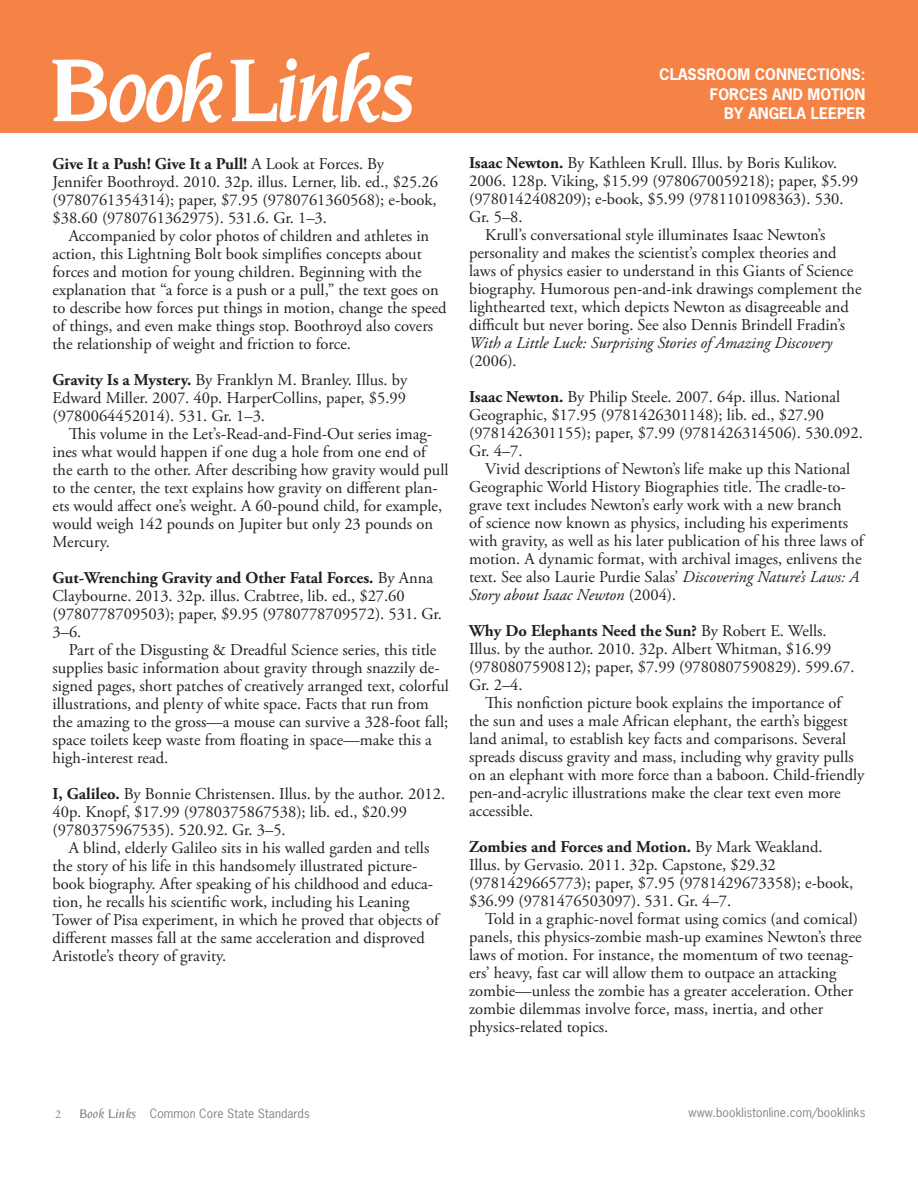
<style>
.page{position:relative;width:918px;height:1188px;background:#fff}
.page>*{position:absolute;margin:0;border:0;box-sizing:border-box;transform-origin:0 0}
.Body{font:16.5px/18px "Adobe Garamond Pro";color:#231f20}
.Imp{font:16.5px/18px "Adobe Garamond Pro";color:#231f20}
.t1{font:700 15px/19.5px "News Gothic Std";color:#fff;text-align:right}
.t2{font:12px "News Gothic Std";letter-spacing:.01em;color:#808285}
.t3{font:12px "Adobe Garamond Pro";color:#808285}
.s1{font-weight:700}
.s2{font-style:italic}
.s3{font-family:"Novarese";font-weight:500;font-style:italic;font-size:13.5px}
</style>
<div class="page">
<div style="left:0;top:0;width:918px;height:133px;background:#f58345"></div>
<svg style="left:52px;top:52px;width:360px;height:71px"></svg>
<p class="Imp" style="left:52px;top:156px;width:387px"><span class="s1">Give It a Push! Give It a Pull!</span> A Look at Forces. By Jennifer Boothroyd. 2010. 32p. illus. Lerner, lib. ed., $25.26 (9780761354314); paper, $7.95 (9780761360568); e-book, $38.60 (9780761362975). 531.6. Gr. 1–3.</p>
<p class="Body" style="left:52px;top:228px;width:396px;text-indent:16px">Accompanied by color photos of children and athletes in action, this Lightning Bolt book simplifies concepts about forces and motion for young children. Beginning with the explanation that “a force is a push or a pull,” the text goes on to describe how forces put things in motion, change the speed of things, and even make things stop. Boothroyd also covers the relationship of weight and friction to force.</p>
<p class="Imp" style="left:52px;top:372px;width:356px;text-align:justify"><span class="s1">Gravity Is a Mystery.</span> By Franklyn M. Branley. Illus. by Edward Miller. 2007. 40p. HarperCollins, paper, $5.99 (9780064452014). 531. Gr. 1–3.</p>
<p class="Body" style="left:52px;top:426px;width:398px;text-indent:16px">This volume in the Let’s-Read-and-Find-Out series imag&shy;ines what would happen if one dug a hole from one end of the earth to the other. After describing how gravity would pull to the center, the text explains how gravity on different plan&shy;ets would affect one’s weight. A 60-pound child, for example, would weigh 142 pounds on Jupiter but only 23 pounds on Mercury.</p>
<p class="Imp" style="left:52px;top:570px;width:391px"><span class="s1">Gut-Wrenching Gravity and Other Fatal Forces.</span> By Anna Claybourne. 2013. 32p. illus. Crabtree, lib. ed., $27.60 (9780778709503); paper, $9.95 (9780778709572). 531. Gr.<br>3–6.</p>
<p class="Body" style="left:52px;top:642px;width:398px;text-indent:16px">Part of the Disgusting &amp; Dreadful Science series, this title supplies basic information about gravity through snazzily de&shy;signed pages, short patches of creatively arranged text, colorful illustrations, and plenty of white space. Facts that run from the amazing to the gross—a mouse can survive a 328-foot fall; space toilets keep waste from floating in space—make this a high-interest read.</p>
<p class="Imp" style="left:52px;top:786px;width:394px"><span class="s1">I, Galileo.</span> By Bonnie Christensen. Illus. by the author. 2012.<br>40p. Knopf, $17.99 (9780375867538); lib. ed., $20.99 (9780375967535). 520.92. Gr. 3–5.</p>
<p class="Body" style="left:52px;top:840px;width:388px;text-indent:16px">A blind, elderly Galileo sits in his walled garden and tells the story of his life in this handsomely illustrated picture&shy;book biography. After speaking of his childhood and educa&shy;tion, he recalls his scientific work, including his Leaning Tower of Pisa experiment, in which he proved that objects of different masses fall at the same acceleration and disproved Aristotle’s theory of gravity.</p>
<p class="t1" style="left:659px;top:65px;width:208px">CLASSROOM CONNECTIONS:<br>FORCES AND MOTION<br>BY ANGELA LEEPER</p>
<p class="Imp" style="left:469px;top:154px;width:391px"><span class="s1">Isaac Newton.</span> By Kathleen Krull. Illus. by Boris Kulikov.<br>2006. 128p. Viking, $15.99 (9780670059218); paper, $5.99 (9780142408209); e-book, $5.99 (9781101098363). 530.<br>Gr. 5–8.</p>
<p class="Body" style="left:469px;top:226px;width:394px;text-indent:16px">Krull’s conversational style illuminates Isaac Newton’s personality and makes the scientist’s complex theories and laws of physics easier to understand in this Giants of Science biography. Humorous pen-and-ink drawings complement the lighthearted text, which depicts Newton as disagreeable and difficult but never boring. See also Dennis Brindell Fradin’s <span class="s2">With a Little Luck: Surprising Stories of Amazing Discovery </span>(2006).</p>
<p class="Imp" style="left:469px;top:388px;width:395px"><span class="s1">Isaac Newton.</span> By Philip Steele. 2007. 64p. illus. National Geographic, $17.95 (9781426301148); lib. ed., $27.90 (9781426301155); paper, $7.99 (9781426314506). 530.092.<br>Gr. 4–7.</p>
<p class="Body" style="left:469px;top:460px;width:396px;text-indent:16px">Vivid descriptions of Newton’s life make up this National Geographic World History Biographies title. The cradle-to&shy;grave text includes Newton’s early work with a new branch<br>of science now known as physics, including his experiments with gravity, as well as his later publication of his three laws of motion. A dynamic format, with archival images, enlivens the text. See also Laurie Purdie Salas’ <span class="s2">Discovering Nature’s Laws: A Story about Isaac Newton</span> (2004).</p>
<p class="Imp" style="left:469px;top:622px;width:387px"><span class="s1">Why Do Elephants Need the Sun?</span> By Robert E. Wells.<br>Illus. by the author. 2010. 32p. Albert Whitman, $16.99 (9780807590812); paper, $7.99 (9780807590829). 599.67.<br>Gr. 2–4.</p>
<p class="Body" style="left:469px;top:694px;width:397px;text-indent:16px">This nonfiction picture book explains the importance of the sun and uses a male African elephant, the earth’s biggest land animal, to establish key facts and comparisons. Several spreads discuss gravity and mass, including why gravity pulls on an elephant with more force than a baboon. Child-friendly pen-and-acrylic illustrations make the clear text even more accessible.</p>
<p class="Imp" style="left:469px;top:838px;width:386px"><span class="s1">Zombies and Forces and Motion.</span> By Mark Weakland.<br>Illus. by Gervasio. 2011. 32p. Capstone, $29.32 (9781429665773); paper, $7.95 (9781429673358); e-book, $36.99 (9781476503097). 531. Gr. 4–7.</p>
<p class="Body" style="left:469px;top:910px;width:394px;text-indent:16px">Told in a graphic-novel format using comics (and comical) panels, this physics-zombie mash-up examines Newton’s three laws of motion. For instance, the momentum of two teenag&shy;ers’ heavy, fast car will allow them to outpace an attacking zombie—unless the zombie has a greater acceleration. Other zombie dilemmas involve force, mass, inertia, and other physics-related topics.</p>
<p class="t3" style="left:55px;top:1107px;width:7px">2</p>
<p class="t2" style="left:79px;top:1106px;width:232px"><span class="s3">Book Links</span> Common Core State Standards</p>
<p class="t2" style="left:689px;top:1105px;width:178px">www.booklistonline.com/booklinks</p>
</div>
